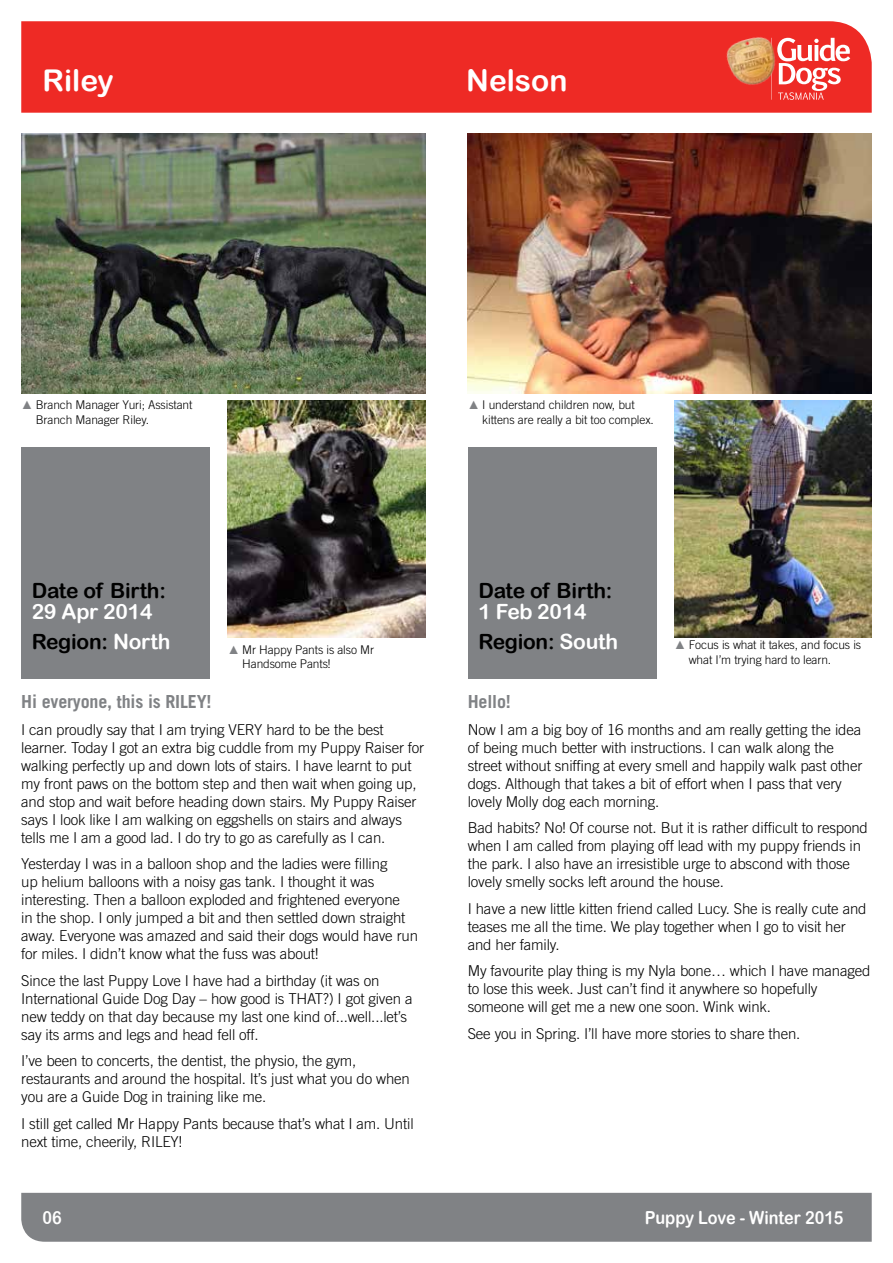
<style>
.page{position:relative;width:893px;height:1263px;background:#fff}
.page>*{position:absolute;margin:0;border:0;box-sizing:border-box;transform-origin:0 0}
.t1{font:30px "Arial Rounded MT Bold";color:#fff}
.t2{font:21px/29.5px "Arial Rounded MT Bold";letter-spacing:-.01em;color:#fff}
.t3{font:21px "Arial Rounded MT Bold";letter-spacing:-.01em;color:#000}
.t4{font:700 18px "Trade Gothic LT Std";letter-spacing:-.01em;color:#808285}
.t5{font:18px "Arial Rounded MT Bold";color:#fff;scale:.9 1}
.t6{font:300 15px/18px "Trade Gothic LT Std";letter-spacing:-.01em;color:#000}
.t7{font:300 12px/14.4px "Trade Gothic LT Std";letter-spacing:-.01em;color:#000}
.s1{font-family:"Arial";font-weight:400;color:#808285}
.s2{color:#000}
</style>
<div class="page">
<div style="left:21px;top:1193px;width:851px;height:49px;background:#808285"></div>
<div style="left:21px;top:21px;width:851px;height:92px;background:#ee2a25"></div>
<svg style="left:771px;top:38px;width:79px;height:62px"></svg>
<img style="left:723px;top:31px;width:60px;height:61px">
<div style="left:468px;top:448px;width:188px;height:231px;background:#808285"></div>
<img style="left:674px;top:401px;width:198px;height:237px">
<img style="left:468px;top:134px;width:404px;height:259px">
<div style="left:21px;top:448px;width:189px;height:231px;background:#808285"></div>
<img style="left:228px;top:401px;width:197px;height:237px">
<img style="left:21px;top:134px;width:404px;height:259px">
<h1 class="t1" style="left:43px;top:63px;width:73px">Riley</h1>
<h1 class="t1" style="left:466px;top:63px;width:103px">Nelson</h1>
<p class="t7" style="left:36px;top:398px;width:158px;text-indent:-14px"><span class="s1">▲</span> Branch Manager Yuri; Assistant<br>Branch Manager Riley.</p>
<p class="t7" style="left:482px;top:398px;width:173px;text-indent:-14px"><span class="s1">▲</span> I understand children now, but kittens are really a bit too complex.</p>
<h2 class="t3" style="left:32px;top:578px;width:136px">Date of Birth:</h2>
<h2 class="t2" style="left:32px;top:597px;width:140px">29 Apr 2014<br><span class="s2">Region:</span> North</h2>
<p class="t7" style="left:242px;top:642px;width:133px;text-indent:-14px"><span class="s1">▲</span> Mr Happy Pants is also Mr<br>Handsome Pants!</p>
<p class="t4" style="left:21px;top:691px;width:192px">Hi everyone, this is RILEY!</p>
<p class="t6" style="left:21px;top:720px;width:404px">I can proudly say that I am trying VERY hard to be the best learner. Today I got an extra big cuddle from my Puppy Raiser for walking perfectly up and down lots of stairs. I have learnt to put my front paws on the bottom step and then wait when going up, and stop and wait before heading down stairs. My Puppy Raiser says I look like I am walking on eggshells on stairs and always tells me I am a good lad. I do try to go as carefully as I can.</p>
<p class="t6" style="left:21px;top:855px;width:398px">Yesterday I was in a balloon shop and the ladies were filling<br>up helium balloons with a noisy gas tank. I thought it was interesting. Then a balloon exploded and frightened everyone<br>in the shop. I only jumped a bit and then settled down straight away. Everyone was amazed and said their dogs would have run for miles. I didn’t know what the fuss was about!</p>
<p class="t6" style="left:21px;top:971px;width:393px">Since the last Puppy Love I have had a birthday (it was on International Guide Dog Day – how good is THAT?) I got given a new teddy on that day because my last one kind of...well...let’s say its arms and legs and head fell off.</p>
<p class="t6" style="left:21px;top:1052px;width:390px">I’ve been to concerts, the dentist, the physio, the gym, restaurants and around the hospital. It’s just what you do when you are a Guide Dog in training like me.</p>
<p class="t6" style="left:21px;top:1114px;width:394px">I still get called Mr Happy Pants because that’s what I am. Until next time, cheerily, RILEY!</p>
<h2 class="t3" style="left:478px;top:578px;width:136px">Date of Birth:</h2>
<h2 class="t2" style="left:478px;top:597px;width:141px">1 Feb 2014<br><span class="s2">Region:</span> South</h2>
<p class="t7" style="left:689px;top:637px;width:174px;text-indent:-14px"><span class="s1">▲</span> Focus is what it takes, and focus is what I’m trying hard to learn.</p>
<p class="t4" style="left:468px;top:691px;width:45px">Hello!</p>
<p class="t6" style="left:468px;top:720px;width:396px">Now I am a big boy of 16 months and am really getting the idea of being much better with instructions. I can walk along the street without sniffing at every smell and happily walk past other dogs. Although that takes a bit of effort when I pass that very lovely Molly dog each morning.</p>
<p class="t6" style="left:468px;top:819px;width:402px">Bad habits? No! Of course not. But it is rather difficult to respond when I am called from playing off lead with my puppy friends in the park. I also have an irresistible urge to abscond with those lovely smelly socks left around the house.</p>
<p class="t6" style="left:468px;top:899px;width:400px">I have a new little kitten friend called Lucy. She is really cute and teases me all the time. We play together when I go to visit her and her family.</p>
<p class="t6" style="left:468px;top:962px;width:404px">My favourite play thing is my Nyla bone… which I have managed to lose this week. Just can’t find it anywhere so hopefully someone will get me a new one soon. Wink wink.</p>
<p class="t6" style="left:468px;top:1024px;width:334px">See you in Spring. I’ll have more stories to share then.</p>
<p class="t5" style="left:43px;top:1207px;width:23px">06</p>
<p class="t5" style="left:645px;top:1207px;width:222px">Puppy Love - Winter 2015</p>
</div>
